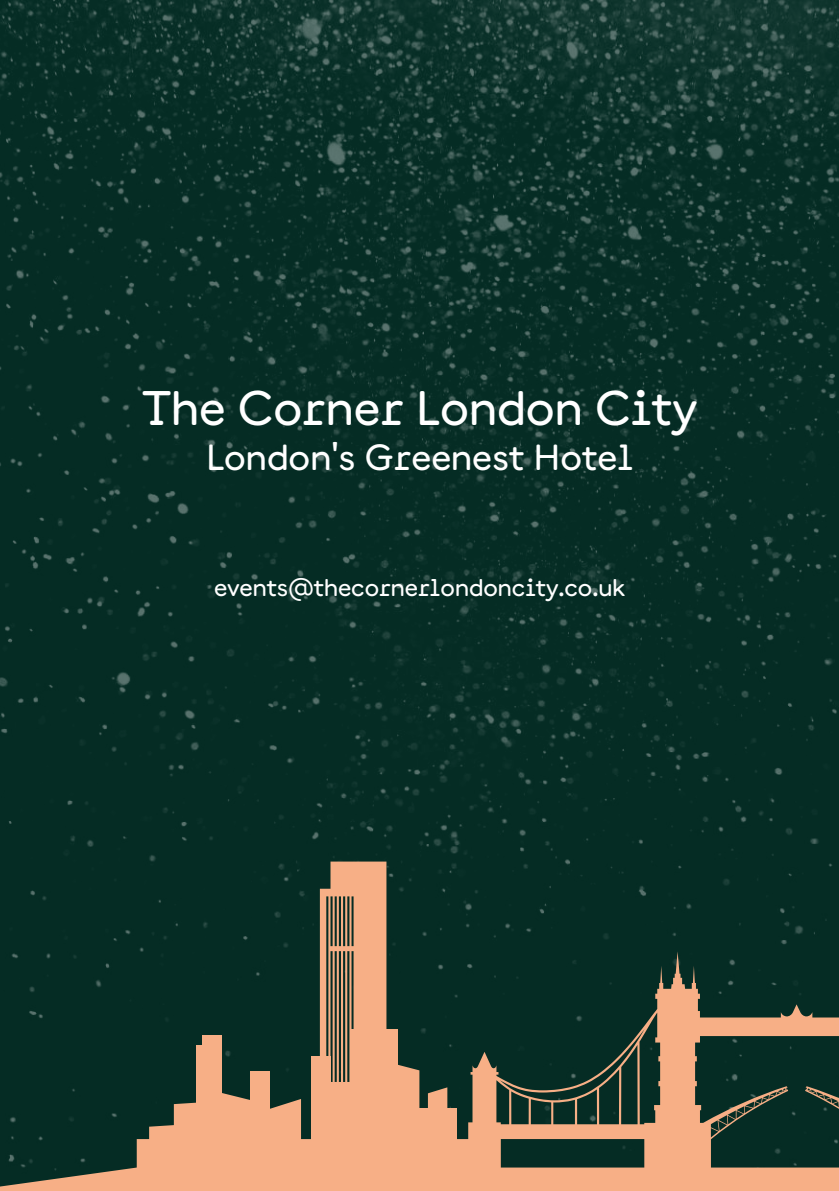
<style>
.page{position:relative;width:839px;height:1191px;background:#fff}
.page>*{position:absolute;margin:0;border:0;box-sizing:border-box;transform-origin:0 0}
.t1{font:500 48px "Documan";color:#fff}
.t2{font:500 36px "Documan";color:#fff}
.t3{font:500 24px "Documan";color:#fff}
</style>
<div class="page">
<img style="left:0;top:0;width:838px;height:862px">
<svg style="left:0;top:862px;width:838px;height:329px;background:#464f3e"></svg>
<h1 class="t1" style="left:143px;top:367px;width:555px">The Corner London City</h1>
<h2 class="t2" style="left:206px;top:426px;width:428px">London's Greenest Hotel</h2>
<p class="t3" style="left:214px;top:567px;width:412px">events@thecornerlondoncity.co.uk</p>
</div>
